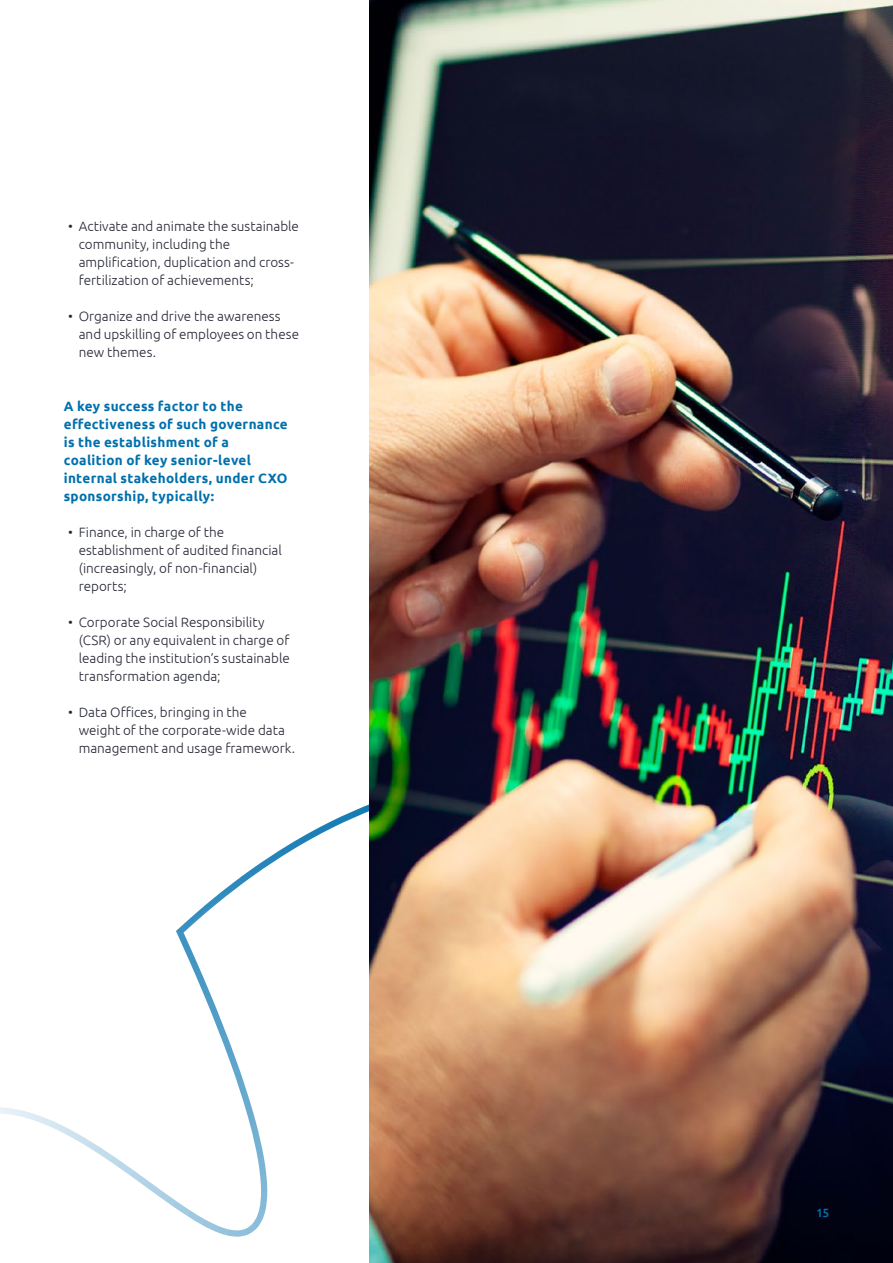
<style>
.page{position:relative;width:893px;height:1263px;background:#fff}
.page>*{position:absolute;margin:0;border:0;box-sizing:border-box;transform-origin:0 0}
.t1{font:300 13.5px/18px "Ubuntu";color:#272936}
.t2{font:700 13.5px/18px "Ubuntu";letter-spacing:.025em;color:#0070ad}
.t3{font:500 12px "Ubuntu";color:#0070ad}
</style>
<div class="page">
<svg style="left:0;top:776px;width:370px;height:461px"></svg>
<img style="left:370px;top:0;width:523px;height:1263px">
<p class="t1" style="left:79px;top:216px;width:222px;text-indent:-11px">• Activate and animate the sustainable community, including the amplification, duplication and cross&shy;fertilization of achievements;</p>
<p class="t1" style="left:79px;top:306px;width:222px;text-indent:-11px">• Organize and drive the awareness and upskilling of employees on these new themes.</p>
<p class="t2" style="left:64px;top:397px;width:226px">A key success factor to the effectiveness of such governance is the establishment of a coalition of key senior-level internal stakeholders, under CXO sponsorship, typically:</p>
<p class="t1" style="left:79px;top:522px;width:205px;text-indent:-11px">• Finance, in charge of the establishment of audited financial (increasingly, of non-financial) reports;</p>
<p class="t1" style="left:79px;top:612px;width:212px;text-indent:-11px">• Corporate Social Responsibility (CSR) or any equivalent in charge of leading the institution’s sustainable transformation agenda;</p>
<p class="t1" style="left:79px;top:702px;width:218px;text-indent:-11px">• Data Offices, bringing in the<br>weight of the corporate-wide data management and usage framework.</p>
<p class="t3" style="left:816px;top:1205px;width:15px">15</p>
</div>
